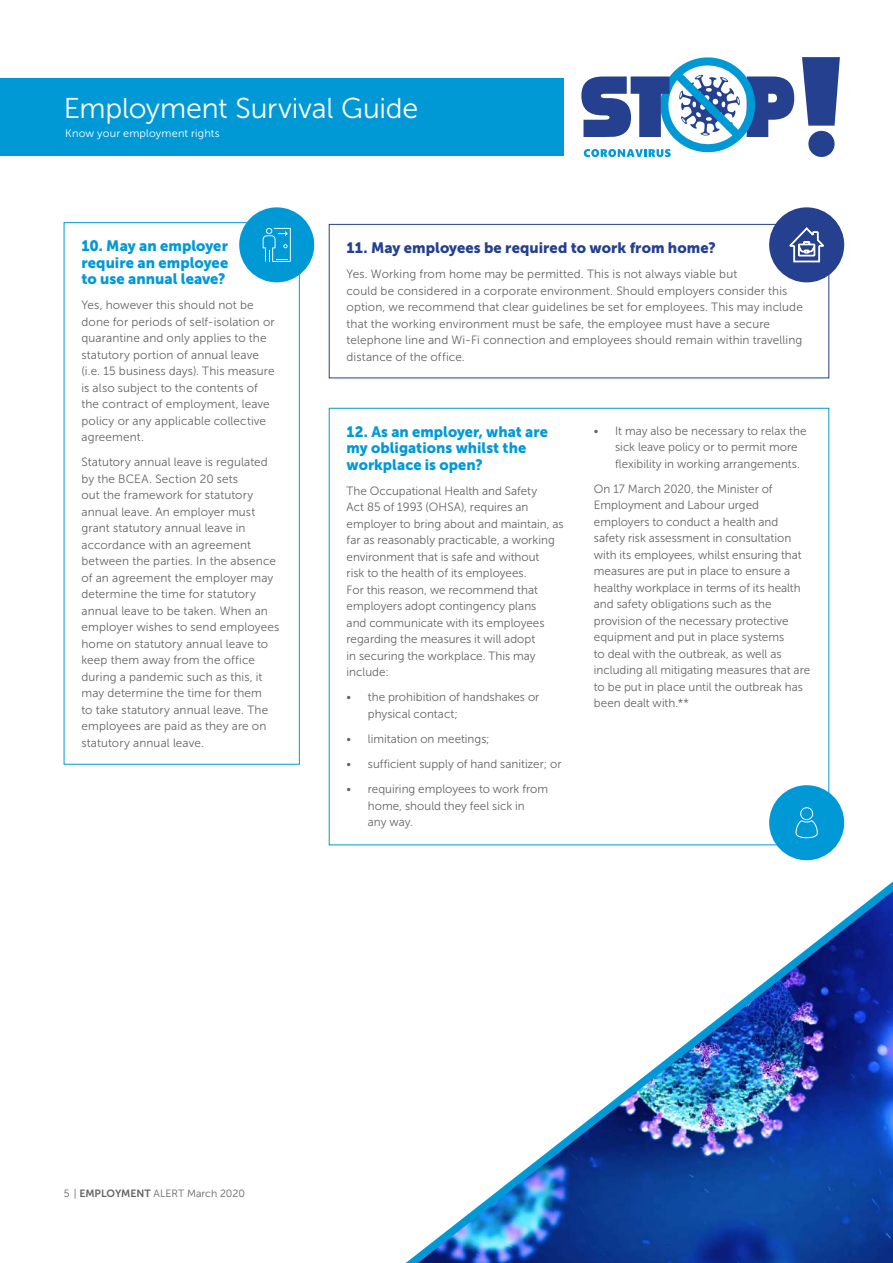
<style>
.page{position:relative;width:893px;height:1263px;background:#fff}
.page>*{position:absolute;margin:0;border:0;box-sizing:border-box;transform-origin:0 0}
.t1{font:28.5px "Museo Sans 300";letter-spacing:-.005em;color:#fff}
.t2{font:15px/16.5px "Museo Sans 900";letter-spacing:.005em;color:#0099d6}
.t3{font:15px "Museo Sans 900";letter-spacing:.005em;color:#25408f}
.t4{font:12px/16.5px "Museo Sans 300";letter-spacing:.005em;color:#636466}
.t5{font:10.95px "Museo Sans 300";letter-spacing:.015em;color:#fff}
.t6{font:10.5px "Museo Sans 300";color:#636466}
.s1{font-family:"Museo Sans 700"}
</style>
<div class="page">
<div style="left:769px;top:785px;width:75px;height:75px;background:#0099d6;border-radius:50%"></div>
<svg style="left:796px;top:807px;width:21px;height:20px"></svg>
<div style="left:1px;top:78px;width:563px;height:77px;background:#0099d6"></div>
<svg style="left:802px;top:57px;width:38px;height:100px"></svg>
<svg style="left:581px;top:57px;width:213px;height:100px"></svg>
<div style="left:329px;top:224px;width:500px;height:154px;border:1px solid #25408f"></div>
<div style="left:769px;top:207px;width:75px;height:75px;background:#25408f;border-radius:50%"></div>
<svg style="left:789px;top:227px;width:35px;height:36px"></svg>
<div style="left:64px;top:222px;width:236px;height:543px;border:1px solid #0099d6"></div>
<div style="left:239px;top:207px;width:75px;height:75px;background:#0099d6;border-radius:50%"></div>
<svg style="left:263px;top:228px;width:28px;height:34px"></svg>
<img style="left:342px;top:827px;width:551px;height:436px">
<h1 class="t1" style="left:64px;top:92px;width:356px">Employment Survival Guide</h1>
<p class="t5" style="left:65px;top:128px;width:156px">Know your employment rights</p>
<p class="t2" style="left:81px;top:238px;width:148px;text-align:justify">10. May an employer require an employee to use annual leave?</p>
<p class="t4" style="left:81px;top:297px;width:195px">Yes, however this should not be done for periods of self-isolation or quarantine and only applies to the statutory portion of annual leave (i.e. 15 business days). This measure is also subject to the contents of the contract of employment, leave policy or any applicable collective agreement.</p>
<p class="t4" style="left:81px;top:454px;width:199px">Statutory annual leave is regulated by the BCEA. Section 20 sets<br>out the framework for statutory annual leave. An employer must grant statutory annual leave in accordance with an agreement between the parties. In the absence of an agreement the employer may determine the time for statutory annual leave to be taken. When an employer wishes to send employees home on statutory annual leave to keep them away from the office during a pandemic such as this, it may determine the time for them<br>to take statutory annual leave. The employees are paid as they are on statutory annual leave.</p>
<p class="t3" style="left:347px;top:239px;width:371px">11. May employees be required to work from home?</p>
<p class="t4" style="left:347px;top:266px;width:458px">Yes. Working from home may be permitted. This is not always viable but<br>could be considered in a corporate environment. Should employers consider this option, we recommend that clear guidelines be set for employees. This may include that the working environment must be safe, the employee must have a secure telephone line and Wi-Fi connection and employees should remain within travelling distance of the office.</p>
<p class="t2" style="left:347px;top:423px;width:203px">12. As an employer, what are my obligations whilst the workplace is open?</p>
<p class="t4" style="left:347px;top:483px;width:219px">The Occupational Health and Safety<br>Act 85 of 1993 (OHSA), requires an employer to bring about and maintain, as far as reasonably practicable, a working environment that is safe and without<br>risk to the health of its employees.<br>For this reason, we recommend that employers adopt contingency plans<br>and communicate with its employees regarding the measures it will adopt<br>in securing the workplace. This may include:</p>
<p class="t4" style="left:368px;top:689px;width:173px;text-indent:-21px">• the prohibition of handshakes or physical contact;</p>
<p class="t4" style="left:347px;top:731px;width:145px">• limitation on meetings;</p>
<p class="t4" style="left:347px;top:756px;width:216px">• sufficient supply of hand sanitizer; or</p>
<p class="t4" style="left:368px;top:781px;width:182px;text-indent:-21px">• requiring employees to work from home, should they feel sick in<br>any way.</p>
<p class="t4" style="left:615px;top:422px;width:193px;text-indent:-21px">• It may also be necessary to relax the sick leave policy or to permit more flexibility in working arrangements.</p>
<p class="t4" style="left:594px;top:480px;width:218px">On 17 March 2020, the Minister of Employment and Labour urged employers to conduct a health and safety risk assessment in consultation with its employees, whilst ensuring that measures are put in place to ensure a healthy workplace in terms of its health and safety obligations such as the provision of the necessary protective equipment and put in place systems<br>to deal with the outbreak, as well as including all mitigating measures that are to be put in place until the outbreak has been dealt with.**</p>
<p class="t6" style="left:64px;top:1188px;width:183px">5 | <span class="s1">EMPLOYMENT</span> ALERT March 2020</p>
</div>
